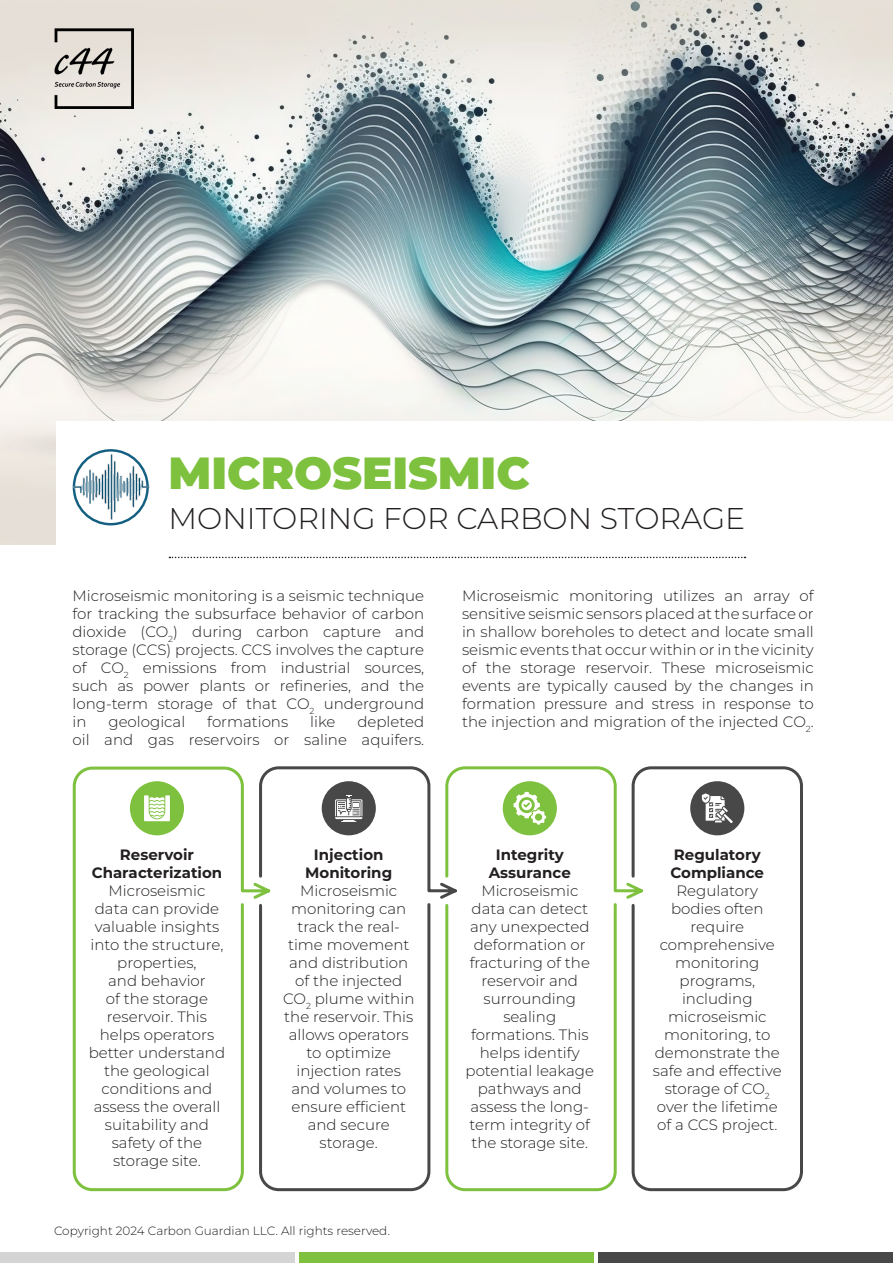
<style>
.page{position:relative;width:893px;height:1263px;background:#fff}
.page>*{position:absolute;margin:0;border:0;box-sizing:border-box;transform-origin:0 0}
.t1{font:900 45px "Montserrat";color:#7ec13e}
.t2{font:300 30px "Montserrat";color:#231f20}
.t3{font:300 15px/18px "Montserrat";color:#231f20;text-align:center}
.t4{font:300 12px "Montserrat";color:#231f20}
.s1{font-weight:700}
</style>
<div class="page">
<div style="left:0;top:1253px;width:295px;height:10px;background:#d4d4d4"></div>
<div style="left:299px;top:1253px;width:295px;height:10px;background:#7ec13e"></div>
<div style="left:598px;top:1253px;width:295px;height:10px;background:#484848"></div>
<img style="left:0;top:0;width:893px;height:544px">
<div style="left:56px;top:421px;width:837px;height:247px;background:#fff"></div>
<img style="left:54px;top:28px;width:80px;height:80px">
<div style="left:73px;top:449px;width:76px;height:76px;border:2px solid #156082;border-radius:50%"></div>
<img style="left:74px;top:454px;width:76px;height:66px">
<svg style="left:169px;top:557px;width:576px;height:1px"></svg>
<div style="left:632px;top:766px;width:171px;height:425px;border:3px solid #484848;border-radius:18px"></div>
<svg style="left:462px;top:766px;width:187px;height:426px"></svg>
<svg style="left:276px;top:766px;width:186px;height:426px"></svg>
<svg style="left:72px;top:766px;width:204px;height:426px"></svg>
<div style="left:130px;top:781px;width:54px;height:54px;background:#7ec13e;border-radius:50%"></div>
<div style="left:503px;top:781px;width:54px;height:54px;background:#7ec13e;border-radius:50%"></div>
<div style="left:322px;top:781px;width:54px;height:54px;background:#484848;border-radius:50%"></div>
<div style="left:690px;top:781px;width:54px;height:54px;background:#484848;border-radius:50%"></div>
<svg style="left:144px;top:795px;width:26px;height:26px"></svg>
<svg style="left:335px;top:795px;width:27px;height:27px"></svg>
<svg style="left:513px;top:792px;width:33px;height:33px"></svg>
<svg style="left:702px;top:793px;width:31px;height:30px"></svg>
<p class="t1" style="left:169px;top:443px;width:363px">MICROSEISMIC</p>
<p class="t2" style="left:169px;top:498px;width:578px">MONITORING FOR CARBON STORAGE</p>
<p class="t3" style="left:72px;top:586px;width:353px;text-align:justify">Microseismic monitoring is a seismic technique for tracking the subsurface behavior of carbon dioxide (CO<sub>2</sub>) during carbon capture and storage (CCS) projects. CCS involves the capture of CO<sub>2</sub> emissions from industrial sources, such as power plants or refineries, and the long-term storage of that CO<sub>2</sub> underground in</p>
<p class="t3" style="left:108px;top:712px;width:78px">geological</p>
<p class="t3" style="left:207px;top:712px;width:83px">formations</p>
<p class="t3" style="left:310px;top:712px;width:27px">like</p>
<p class="t3" style="left:72px;top:712px;width:353px;text-align:right">depleted<br>oil and gas reservoirs or saline aquifers.</p>
<p class="t3" style="left:462px;top:586px;width:353px;text-align:justify">Microseismic monitoring utilizes an array of sensitive seismic sensors placed at the surface or in shallow boreholes to detect and locate small seismic events that occur within or in the vicinity of the storage reservoir. These microseismic events are typically caused by the changes in formation pressure and stress in response to the injection and migration of the injected CO<sub>2</sub>.</p>
<p class="t3" style="left:89px;top:846px;width:138px"><span class="s1">Reservoir<br>Characterization<br></span>Microseismic<br>data can provide valuable insights into the structure, properties,<br>and behavior<br>of the storage reservoir. This helps operators better understand the geological conditions and assess the overall suitability and safety of the storage site.</p>
<p class="t3" style="left:283px;top:846px;width:133px"><span class="s1">Injection<br>Monitoring<br></span>Microseismic monitoring can track the real&shy;time movement and distribution of the injected<br>CO<sub>2</sub> plume within the reservoir. This allows operators to optimize injection rates and volumes to ensure efficient and secure storage.</p>
<p class="t3" style="left:466px;top:846px;width:130px"><span class="s1">Integrity<br>Assurance<br></span>Microseismic data can detect any unexpected deformation or fracturing of the reservoir and surrounding sealing formations. This helps identify potential leakage pathways and assess the long&shy;term integrity of the storage site.</p>
<p class="t3" style="left:653px;top:846px;width:130px"><span class="s1">Regulatory<br>Compliance<br></span>Regulatory bodies often require comprehensive monitoring programs, including microseismic monitoring, to demonstrate the safe and effective storage of CO<sub>2 </sub>over the lifetime of a CCS project.</p>
<p class="t4" style="left:54px;top:1223px;width:337px">Copyright 2024 Carbon Guardian LLC. All rights reserved.</p>
</div>
